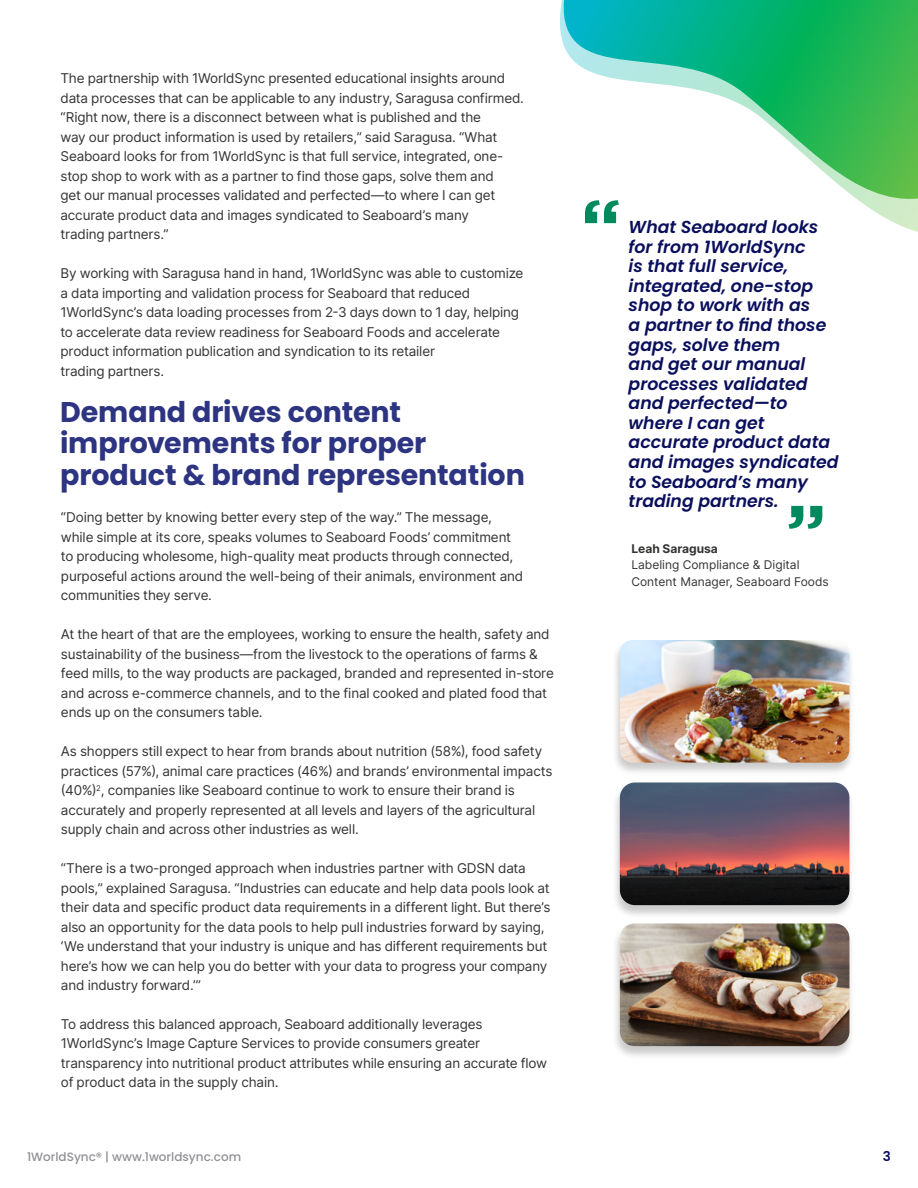
<style>
.page{position:relative;width:918px;height:1188px;background:#fff}
.page>*{position:absolute;margin:0;border:0;box-sizing:border-box;transform-origin:0 0}
.t1{font:700 28.5px/31.5px "Poppins";letter-spacing:-.005em;color:#2d3481}
.t2{font:italic 600 17.25px/19.6px "Poppins";color:#0a0f5c}
.t3{font:13.5px/19.5px "Inter";letter-spacing:-.01em;color:#343433}
.t4{font:600 13.5px "Poppins";color:#0a0f5c}
.t5{font:12px/16.5px "Inter";color:#343433}
.t6{font:500 12px "Poppins";color:#909195}
.t7{font:700 12px "Inter";color:#343433}
</style>
<div class="page">
<svg style="left:560px;top:0;width:358px;height:232px"></svg>
<svg style="left:789px;top:506px;width:33px;height:23px"></svg>
<svg style="left:585px;top:200px;width:34px;height:23px"></svg>
<div style="left:611px;top:782px;width:244px;height:137px;background:#000;opacity:.21"></div>
<img style="left:620px;top:782px;width:229px;height:123px">
<div style="left:611px;top:923px;width:244px;height:137px;background:#000;opacity:.21"></div>
<img style="left:620px;top:923px;width:229px;height:123px">
<div style="left:611px;top:640px;width:244px;height:136px;background:#000;opacity:.21"></div>
<img style="left:620px;top:640px;width:229px;height:123px">
<p class="t3" style="left:61px;top:68px;width:465px">The partnership with 1WorldSync presented educational insights around data processes that can be applicable to any industry, Saragusa confirmed. “Right now, there is a disconnect between what is published and the<br>way our product information is used by retailers,” said Saragusa. “What Seaboard looks for from 1WorldSync is that full service, integrated, one&shy;stop shop to work with as a partner to find those gaps, solve them and<br>get our manual processes validated and perfected—to where I can get accurate product data and images syndicated to Seaboard’s many<br>trading partners.”</p>
<p class="t3" style="left:61px;top:263px;width:464px">By working with Saragusa hand in hand, 1WorldSync was able to customize a data importing and validation process for Seaboard that reduced 1WorldSync’s data loading processes from 2-3 days down to 1 day, helping to accelerate data review readiness for Seaboard Foods and accelerate product information publication and syndication to its retailer<br>trading partners.</p>
<h1 class="t1" style="left:60px;top:396px;width:466px">Demand drives content improvements for proper product &amp; brand representation</h1>
<p class="t3" style="left:61px;top:507px;width:464px">“Doing better by knowing better every step of the way.” The message, while simple at its core, speaks volumes to Seaboard Foods’ commitment to producing wholesome, high-quality meat products through connected, purposeful actions around the well-being of their animals, environment and communities they serve.</p>
<p class="t3" style="left:61px;top:624px;width:494px">At the heart of that are the employees, working to ensure the health, safety and sustainability of the business—from the livestock to the operations of farms &amp; feed mills, to the way products are packaged, branded and represented in-store and across e-commerce channels, and to the final cooked and plated food that ends up on the consumers table.</p>
<p class="t3" style="left:61px;top:741px;width:493px">As shoppers still expect to hear from brands about nutrition (58%), food safety practices (57%), animal care practices (46%) and brands’ environmental impacts (40%)<sup>2</sup>, companies like Seaboard continue to work to ensure their brand is accurately and properly represented at all levels and layers of the agricultural supply chain and across other industries as well.</p>
<p class="t3" style="left:61px;top:858px;width:491px">“There is a two-pronged approach when industries partner with GDSN data pools,” explained Saragusa. “Industries can educate and help data pools look at their data and specific product data requirements in a different light. But there’s also an opportunity for the data pools to help pull industries forward by saying, ‘We understand that your industry is unique and has different requirements but here’s how we can help you do better with your data to progress your company and industry forward.’”</p>
<p class="t3" style="left:61px;top:1014px;width:488px">To address this balanced approach, Seaboard additionally leverages 1WorldSync’s Image Capture Services to provide consumers greater transparency into nutritional product attributes while ensuring an accurate flow of product data in the supply chain.</p>
<p class="t2" style="left:629px;top:217px;width:212px">What Seaboard looks for from 1WorldSync<br>is that full service, integrated, one-stop shop to work with as<br>a partner to find those gaps, solve them<br>and get our manual processes validated and perfected—to where I can get accurate product data and images syndicated to Seaboard’s many trading partners.</p>
<p class="t7" style="left:631px;top:540px;width:88px">Leah Saragusa</p>
<p class="t5" style="left:631px;top:556px;width:199px">Labeling Compliance &amp; Digital<br>Content Manager, Seaboard Foods</p>
<p class="t6" style="left:27px;top:1150px;width:216px">1WorldSync® | www.1worldsync.com</p>
<p class="t4" style="left:883px;top:1148px;width:10px">3</p>
</div>
